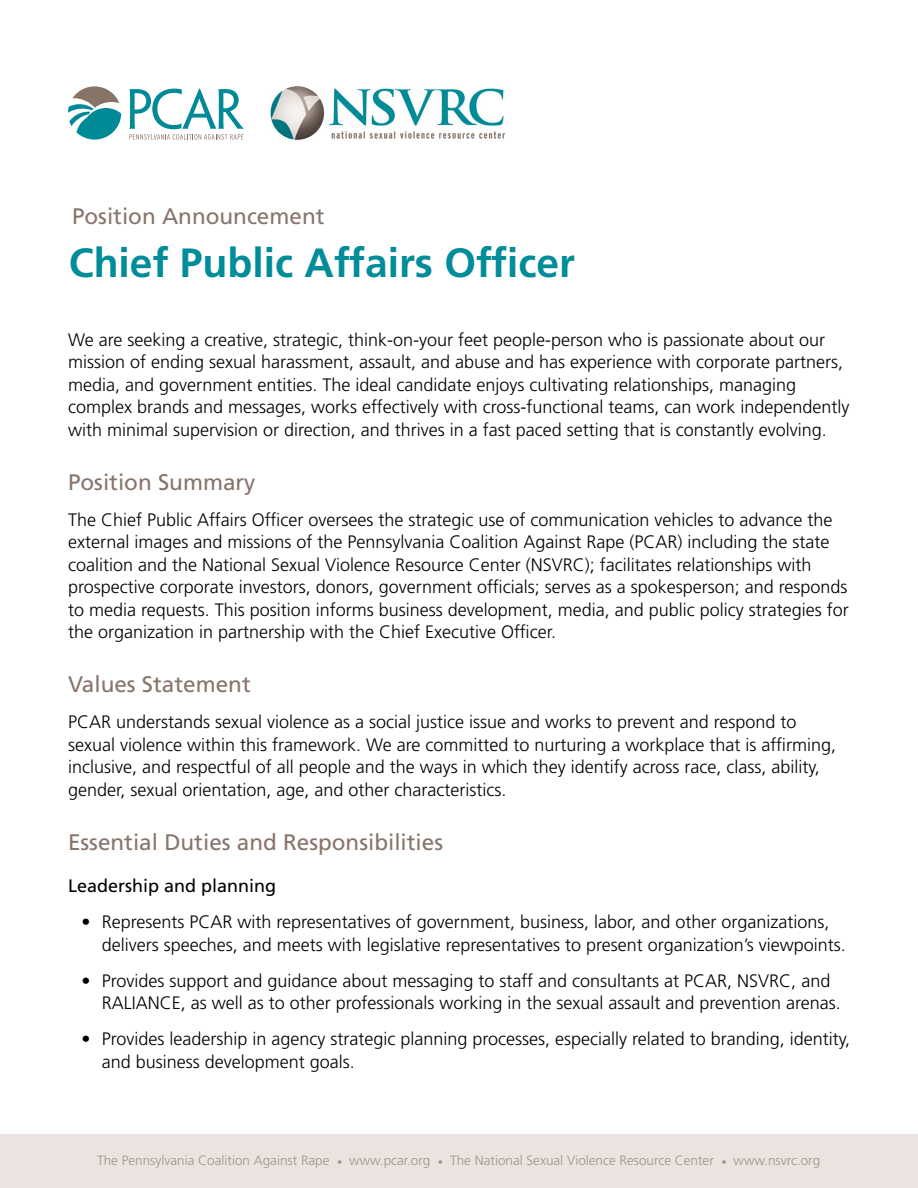
<style>
.page{position:relative;width:918px;height:1188px;background:#fff}
.page>*{position:absolute;margin:0;border:0;box-sizing:border-box;transform-origin:0 0}
.t1{font:700 40.8px "Frutiger LT Std";color:#008c99}
.t2{font:22.5px "Frutiger LT Std";color:#88746a}
.t3{font:300 18px/22.5px "Frutiger LT Std";color:#000}
.t4{font:18px "Frutiger LT Std";color:#000}
.t5{font:300 13.5px "Frutiger LT Std";color:#a39289}
.s1{font-family:"Minion Pro";font-weight:400}
</style>
<div class="page">
<div style="left:0;top:1134px;width:918px;height:54px;background:#eae3df"></div>
<svg style="left:129px;top:89px;width:115px;height:51px"></svg>
<svg style="left:68px;top:86px;width:53px;height:54px"></svg>
<img style="left:270px;top:86px;width:236px;height:54px">
<p class="t2" style="left:72px;top:203px;width:254px">Position Announcement</p>
<h1 class="t1" style="left:69px;top:239px;width:508px">Chief Public Affairs Officer</h1>
<p class="t3" style="left:68px;top:329px;width:783px">We are seeking a creative, strategic, think-on-your feet people-person who is passionate about our mission of ending sexual harassment, assault, and abuse and has experience with corporate partners, media, and government entities. The ideal candidate enjoys cultivating relationships, managing complex brands and messages, works effectively with cross-functional teams, can work independently with minimal supervision or direction, and thrives in a fast paced setting that is constantly evolving.</p>
<p class="t2" style="left:68px;top:469px;width:189px">Position Summary</p>
<p class="t3" style="left:68px;top:509px;width:782px">The Chief Public Affairs Officer oversees the strategic use of communication vehicles to advance the external images and missions of the Pennsylvania Coalition Against Rape (PCAR) including the state coalition and the National Sexual Violence Resource Center (NSVRC); facilitates relationships with prospective corporate investors, donors, government officials; serves as a spokesperson; and responds to media requests. This position informs business development, media, and public policy strategies for the organization in partnership with the Chief Executive Officer.</p>
<p class="t2" style="left:68px;top:671px;width:184px">Values Statement</p>
<p class="t3" style="left:68px;top:711px;width:770px">PCAR understands sexual violence as a social justice issue and works to prevent and respond to sexual violence within this framework. We are committed to nurturing a workplace that is affirming, inclusive, and respectful of all people and the ways in which they identify across race, class, ability, gender, sexual orientation, age, and other characteristics.</p>
<p class="t2" style="left:68px;top:829px;width:377px">Essential Duties and Responsibilities</p>
<p class="t4" style="left:68px;top:876px;width:210px">Leadership and planning</p>
<p class="t3" style="left:102px;top:911px;width:746px;text-indent:-20px">• Represents PCAR with representatives of government, business, labor, and other organizations, delivers speeches, and meets with legislative representatives to present organization’s viewpoints.</p>
<p class="t3" style="left:102px;top:970px;width:741px;text-indent:-20px">• Provides support and guidance about messaging to staff and consultants at PCAR, NSVRC, and<br>RALIANCE, as well as to other professionals working in the sexual assault and prevention arenas.</p>
<p class="t3" style="left:102px;top:1028px;width:750px;text-indent:-20px">• Provides leadership in agency strategic planning processes, especially related to branding, identity, and business development goals.</p>
<p class="t5" style="left:97px;top:1153px;width:725px">The Pennsylvania Coalition Against Rape <span class="s1">•</span> www.pcar.org <span class="s1">•</span> The National Sexual Violence Resource Center <span class="s1">•</span> www.nsvrc.org</p>
</div>
